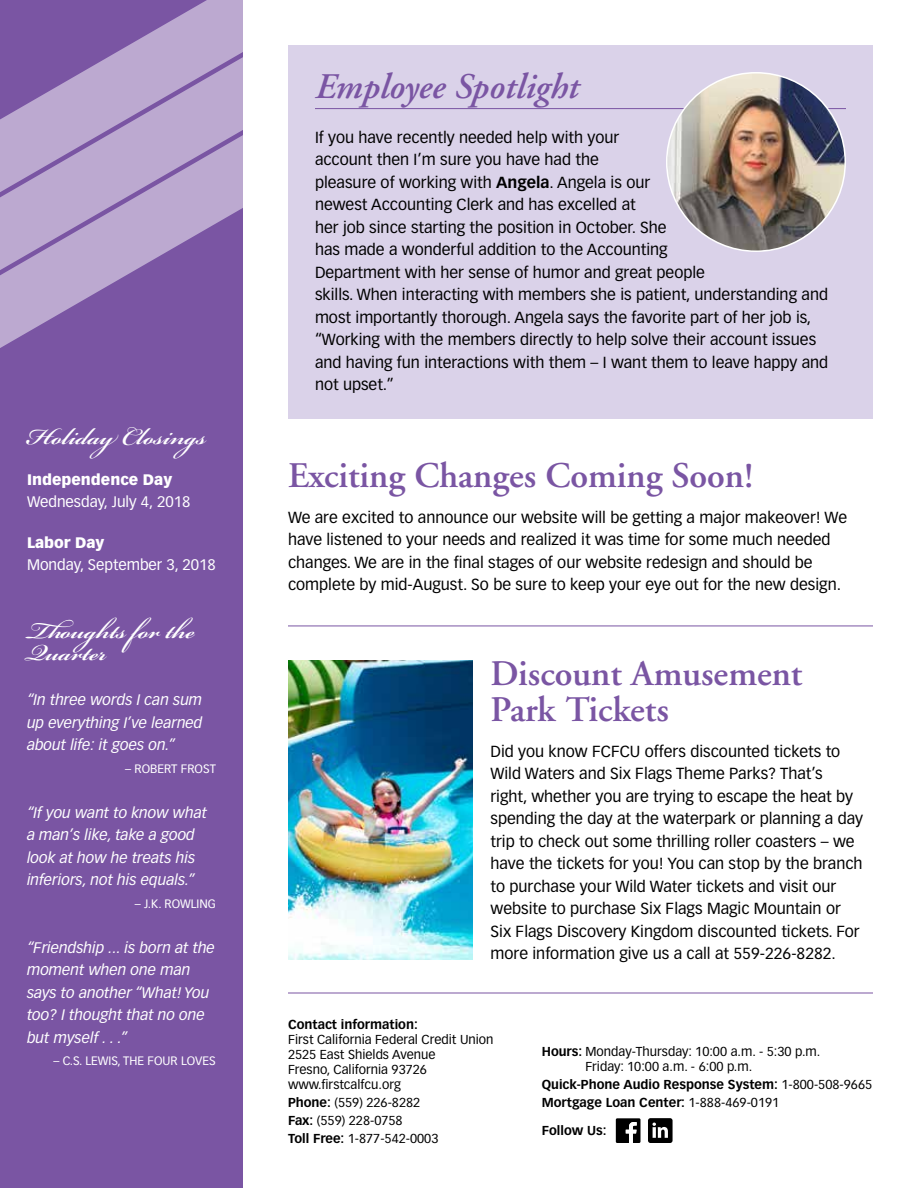
<style>
.page{position:relative;width:918px;height:1188px;background:#fff}
.page>*{position:absolute;margin:0;border:0;box-sizing:border-box;transform-origin:0 0}
.t1{font:600 36px/36px "Adobe Garamond";color:#7a55a3}
.t2{font:600 36px "Bickham Script Pro";color:#fff}
.t3{font:italic 600 36px "Adobe Garamond";color:#7a55a3}
.t4{font:15.75px/22.5px "Vectora LH";color:#000}
.t5{font:italic 15px/22.5px "Vectora LH";color:#fff}
.t6{font:15px "Vectora LH";color:#fff}
.t7{font:900 15px "Vectora LH";color:#fff}
.t8{font:12.75px/15px "Vectora LH";color:#000}
.t9{font:700 12.75px/18px "Vectora LH";color:#000}
.t10{font:12px "Vectora LH";color:#fff}
.s1{font-weight:700}
.s2{font-weight:400}
</style>
<div class="page">
<div style="left:0;top:0;width:243px;height:1188px;background:#7a55a3"></div>
<svg style="left:122px;top:0;width:121px;height:49px;fill:#bca9d0"></svg>
<svg style="left:0;top:49px;width:243px;height:299px;fill:#bca9d0"></svg>
<hr style="left:288px;top:993px;width:585px;height:1px;background:#7a55a3">
<hr style="left:288px;top:626px;width:585px;height:1px;background:#7a55a3">
<div style="left:288px;top:45px;width:585px;height:373px;background:#dad2e9"></div>
<hr style="left:315px;top:108px;width:531px;height:1px;background:#7a55a3">
<img style="left:667px;top:73px;width:178px;height:178px;border-radius:89px">
<svg style="left:616px;top:1118px;width:24px;height:25px"></svg>
<div style="left:648px;top:1118px;width:25px;height:25px;background:#000;border-radius:2px"></div>
<svg style="left:652px;top:1123px;width:16px;height:15px"></svg>
<img style="left:288px;top:660px;width:184px;height:299px">
<h1 class="t2" style="left:27px;top:411px;width:181px">Holiday Closings</h1>
<p class="t7" style="left:27px;top:470px;width:147px">Independence Day</p>
<p class="t6" style="left:27px;top:493px;width:165px">Wednesday, July 4, 2018</p>
<p class="t7" style="left:27px;top:533px;width:79px">Labor Day</p>
<p class="t6" style="left:27px;top:556px;width:190px">Monday, September 3, 2018</p>
<h1 class="t3" style="left:315px;top:67px;width:265px">Employee Spotlight</h1>
<p class="t4" style="left:315px;top:126px;width:515px">If you have recently needed help with your<br>account then I’m sure you have had the<br>pleasure of working with <span class="s1">Angela</span>. Angela is our<br>newest Accounting Clerk and has excelled at<br>her job since starting the position in October. She<br>has made a wonderful addition to the Accounting<br>Department with her sense of humor and great people<br>skills. When interacting with members she is patient, understanding and most importantly thorough. Angela says the favorite part of her job is, “Working with the members directly to help solve their account issues and having fun interactions with them – I want them to leave happy and not upset.”</p>
<h1 class="t1" style="left:288px;top:458px;width:468px">Exciting Changes Coming Soon!</h1>
<p class="t4" style="left:288px;top:506px;width:561px">We are excited to announce our website will be getting a major makeover! We have listened to your needs and realized it was time for some much needed changes. We are in the final stages of our website redesign and should be complete by mid-August. So be sure to keep your eye out for the new design.</p>
<h1 class="t2" style="left:27px;top:604px;width:169px">Thoughts for the</h1>
<h1 class="t2" style="left:27px;top:627px;width:82px">Quarter</h1>
<p class="t5" style="left:27px;top:689px;width:177px;text-align:justify">“In three words I can sum up everything I’ve learned about life: it goes on.”</p>
<p class="t10" style="left:125px;top:761px;width:92px">– ROBERT FROST</p>
<p class="t5" style="left:27px;top:801px;width:182px">“If you want to know what a man’s like, take a good look at how he treats his inferiors, not his equals.”</p>
<p class="t10" style="left:135px;top:896px;width:83px">– J.K. ROWLING</p>
<p class="t5" style="left:27px;top:936px;width:189px">“Friendship ... is born at the moment when one man says to another “What! You too? I thought that no one but myself . . .”</p>
<p class="t10" style="left:53px;top:1054px;width:164px">– C.S. LEWIS, THE FOUR LOVES</p>
<p class="t8" style="left:585px;top:1044px;width:236px;text-indent:-44px"><span class="s1">Hours:</span> Monday-Thursday: 10:00 a.m. - 5:30 p.m.<br>Friday: 10:00 a.m. - 6:00 p.m.</p>
<p class="t9" style="left:542px;top:1075px;width:332px">Quick-Phone Audio Response System: <span class="s2">1-800-508-9665<br></span>Mortgage Loan Center: <span class="s2">1-888-469-0191</span></p>
<p class="t9" style="left:542px;top:1122px;width:66px">Follow Us:</p>
<h1 class="t1" style="left:490px;top:656px;width:314px">Discount Amusement<br>Park Tickets</h1>
<p class="t4" style="left:490px;top:740px;width:374px">Did you know FCFCU offers discounted tickets to Wild Waters and Six Flags Theme Parks? That’s right, whether you are trying to escape the heat by spending the day at the waterpark or planning a day trip to check out some thrilling roller coasters – we have the tickets for you! You can stop by the branch to purchase your Wild Water tickets and visit our website to purchase Six Flags Magic Mountain or Six Flags Discovery Kingdom discounted tickets. For more information give us a call at 559-226-8282.</p>
<p class="t9" style="left:288px;top:1015px;width:131px">Contact information:</p>
<p class="t8" style="left:288px;top:1032px;width:207px">First California Federal Credit Union<br>2525 East Shields Avenue<br>Fresno, California 93726 www.firstcalfcu.org</p>
<p class="t8" style="left:288px;top:1093px;width:152px;line-height:18px"><span class="s1">Phone:</span> (559) 226-8282<br><span class="s1">Fax:</span> (559) 228-0758<br><span class="s1">Toll Free:</span> 1-877-542-0003</p>
</div>
